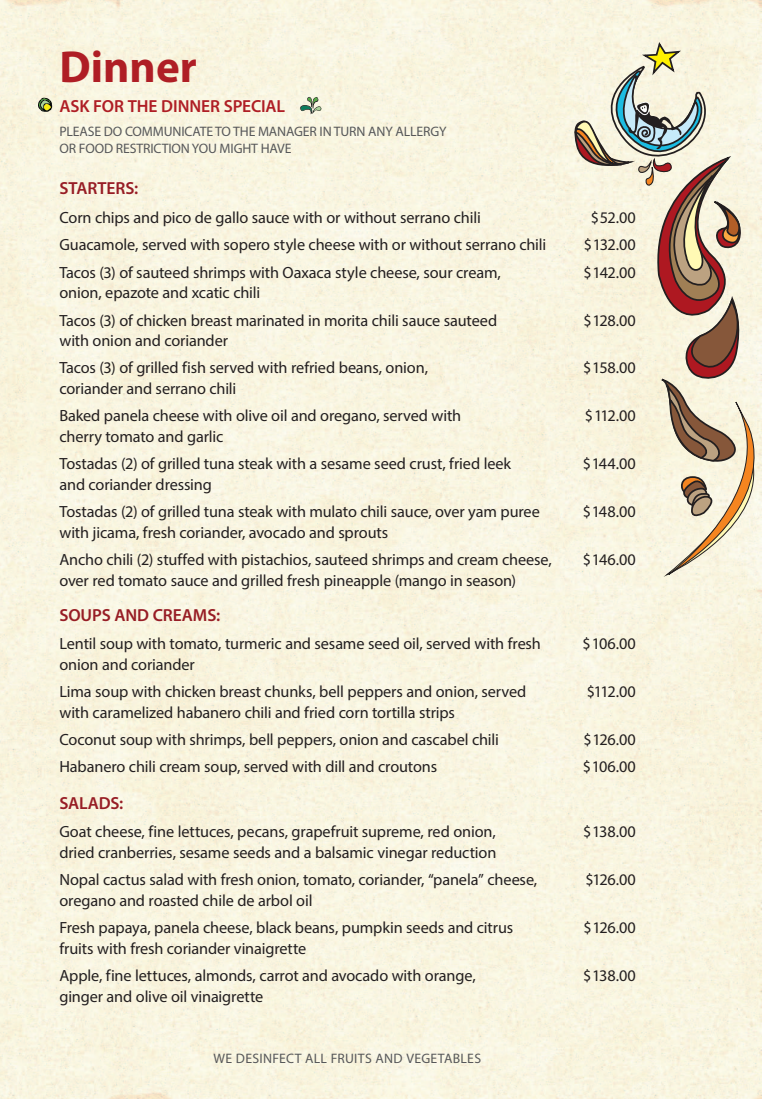
<style>
.page{position:relative;width:762px;height:1099px;background:#fff}
.page>*{position:absolute;margin:0;border:0;box-sizing:border-box;transform-origin:0 0}
.t1{font:700 45px "Myriad Pro";color:#af1e25}
.t2{font:600 17.5px "Myriad Pro";letter-spacing:-.005em;color:#971d25}
.t3{font:600 17.5px "Myriad Pro";letter-spacing:-.005em;color:#af1e25}
.t4{font:16.25px/27.1px "Myriad Pro";letter-spacing:-.01em;color:#231f20}
.t5{font:13.75px/16.5px "Myriad Pro";letter-spacing:-.01em;color:#57585a}
.t6{font:13.75px "Myriad Pro";letter-spacing:.025em;color:#57585a}
</style>
<div class="page">
<svg style="left:300px;top:97px;width:21px;height:17px"></svg>
<svg style="left:38px;top:98px;width:14px;height:14px"></svg>
<svg style="left:568px;top:42px;width:194px;height:534px;background:#e1d7c3"></svg>
<h1 class="t1" style="left:59px;top:37px;width:139px">Dinner</h1>
<p class="t3" style="left:59px;top:95px;width:227px">ASK FOR THE DINNER SPECIAL</p>
<p class="t5" style="left:59px;top:123px;width:388px">PLEASE DO COMMUNICATE TO THE MANAGER IN TURN ANY ALLERGY<br>OR FOOD RESTRICTION YOU MIGHT HAVE</p>
<p class="t2" style="left:59px;top:177px;width:80px">STARTERS:</p>
<p class="t4" style="left:59px;top:204px;width:423px">Corn chips and pico de gallo sauce with or without serrano chili</p>
<p class="t4" style="left:591px;top:204px;width:47px">$52.00</p>
<p class="t4" style="left:59px;top:231px;width:488px">Guacamole, served with sopero style cheese with or without serrano chili</p>
<p class="t4" style="left:584px;top:231px;width:54px">$132.00</p>
<p class="t4" style="left:59px;top:258px;width:443px">Tacos (3) of sauteed shrimps with Oaxaca style cheese, sour cream,</p>
<p class="t4" style="left:583px;top:258px;width:54px">$142.00</p>
<p class="t4" style="left:59px;top:279px;width:439px">onion, epazote and xcatic chili<br>Tacos (3) of chicken breast marinated in morita chili sauce sauteed</p>
<p class="t4" style="left:583px;top:306px;width:54px">$128.00</p>
<p class="t4" style="left:59px;top:327px;width:370px">with onion and coriander<br>Tacos (3) of grilled fish served with refried beans, onion,</p>
<p class="t4" style="left:59px;top:375px;width:403px">coriander and serrano chili<br>Baked panela cheese with olive oil and oregano, served with</p>
<p class="t4" style="left:59px;top:423px;width:453px">cherry tomato and garlic<br>Tostadas (2) of grilled tuna steak with a sesame seed crust, fried leek</p>
<p class="t4" style="left:59px;top:471px;width:482px">and coriander dressing<br>Tostadas (2) of grilled tuna steak with mulato chili sauce, over yam puree</p>
<p class="t4" style="left:59px;top:519px;width:494px">with jicama, fresh coriander, avocado and sprouts<br>Ancho chili (2) stuffed with pistachios, sauteed shrimps and cream cheese,</p>
<p class="t4" style="left:583px;top:354px;width:54px">$158.00</p>
<p class="t4" style="left:585px;top:402px;width:52px">$112.00</p>
<p class="t4" style="left:583px;top:450px;width:55px">$144.00</p>
<p class="t4" style="left:583px;top:498px;width:55px">$148.00</p>
<p class="t4" style="left:583px;top:546px;width:55px">$146.00</p>
<p class="t4" style="left:59px;top:567px;width:458px">over red tomato sauce and grilled fresh pineapple (mango in season)</p>
<p class="t2" style="left:59px;top:603px;width:162px">SOUPS AND CREAMS:</p>
<p class="t4" style="left:59px;top:629px;width:483px">Lentil soup with tomato, turmeric and sesame seed oil, served with fresh</p>
<p class="t4" style="left:583px;top:629px;width:55px">$106.00</p>
<p class="t4" style="left:59px;top:650px;width:468px">onion and coriander<br>Lima soup with chicken breast chunks, bell peppers and onion, served</p>
<p class="t4" style="left:587px;top:677px;width:51px">$112.00</p>
<p class="t4" style="left:59px;top:698px;width:441px">with caramelized habanero chili and fried corn tortilla strips<br>Coconut soup with shrimps, bell peppers, onion and cascabel chili</p>
<p class="t4" style="left:583px;top:725px;width:54px">$126.00</p>
<p class="t4" style="left:59px;top:752px;width:379px">Habanero chili cream soup, served with dill and croutons</p>
<p class="t4" style="left:583px;top:752px;width:55px">$106.00</p>
<p class="t2" style="left:59px;top:792px;width:65px">SALADS:</p>
<p class="t4" style="left:59px;top:817px;width:438px">Goat cheese, fine lettuces, pecans, grapefruit supreme, red onion,</p>
<p class="t4" style="left:583px;top:817px;width:54px">$138.00</p>
<p class="t4" style="left:59px;top:838px;width:479px">dried cranberries, sesame seeds and a balsamic vinegar reduction<br>Nopal cactus salad with fresh onion, tomato, coriander, “panela” cheese,</p>
<p class="t4" style="left:585px;top:865px;width:52px">$126.00</p>
<p class="t4" style="left:59px;top:886px;width:455px">oregano and roasted chile de arbol oil<br>Fresh papaya, panela cheese, black beans, pumpkin seeds and citrus</p>
<p class="t4" style="left:59px;top:934px;width:418px">fruits with fresh coriander vinaigrette<br>Apple, fine lettuces, almonds, carrot and avocado with orange,</p>
<p class="t4" style="left:59px;top:982px;width:205px">ginger and olive oil vinaigrette</p>
<p class="t6" style="left:214px;top:1050px;width:269px">WE DESINFECT ALL FRUITS AND VEGETABLES</p>
<p class="t4" style="left:583px;top:913px;width:54px">$126.00</p>
<p class="t4" style="left:583px;top:961px;width:54px">$138.00</p>
</div>
